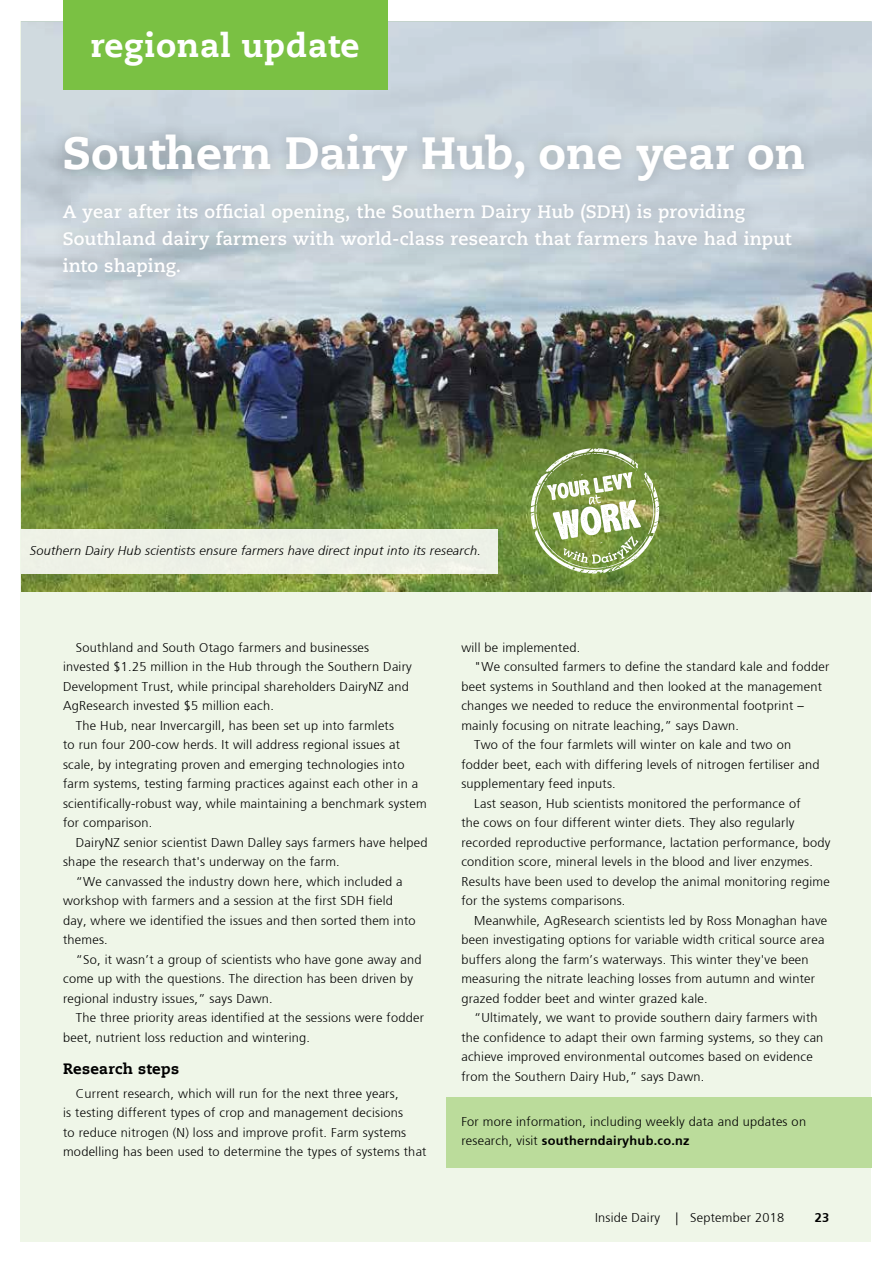
<style>
.page{position:relative;width:893px;height:1263px;background:#fff}
.page>*{position:absolute;margin:0;border:0;box-sizing:border-box;transform-origin:0 0}
.t1{font:800 45px "Caecilia LT Std";color:#fff}
.t2{font:800 33px "Caecilia LT Std";letter-spacing:.02em;color:#fff}
.t3{font:700 18px/27px "Caecilia LT Std";letter-spacing:.01em;color:#fff}
.t4{font:800 15px "Caecilia LT Std";letter-spacing:.02em;color:#000}
.t5{font:300 12.75px/19.5px "Frutiger";letter-spacing:.02em;color:#000}
.t6{font:italic 300 12.75px "Frutiger";letter-spacing:.02em;color:#000}
.t7{font:700 12.75px "Frutiger";color:#000}
.s1{font-weight:700}
</style>
<div class="page">
<div style="left:21px;top:21px;width:850px;height:1221px;background:#eff6e8"></div>
<img style="left:21px;top:334px;width:851px;height:258px">
<svg style="left:21px;top:21px;width:851px;height:313px;background:#bcc6cc"></svg>
<div style="left:50px;top:121px;width:767px;height:168px;background:#000;opacity:.22"></div>
<div style="left:446px;top:1097px;width:426px;height:70px;background:#bbdc9b"></div>
<div style="left:21px;top:529px;width:476px;height:44px;background:#edf1e7"></div>
<div style="left:63px;top:0;width:324px;height:89px;background:#7ac143"></div>
<svg style="left:531px;top:448px;width:128px;height:126px;background:#97ac6d"></svg>
<h2 class="t2" style="left:91px;top:25px;width:270px">regional update</h2>
<h1 class="t1" style="left:63px;top:126px;width:744px">Southern Dairy Hub, one year on</h1>
<h3 class="t3" style="left:63px;top:198px;width:730px">A year after its official opening, the Southern Dairy Hub (SDH) is providing<br>Southland dairy farmers with world-class research that farmers have had input into shaping.</h3>
<p class="t6" style="left:30px;top:543px;width:453px">Southern Dairy Hub scientists ensure farmers have direct input into its research.</p>
<p class="t5" style="left:63px;top:638px;width:350px;text-indent:13px">Southland and South Otago farmers and businesses invested $1.25 million in the Hub through the Southern Dairy Development Trust, while principal shareholders DairyNZ and AgResearch invested $5 million each.</p>
<p class="t5" style="left:63px;top:716px;width:365px;text-indent:13px">The Hub, near Invercargill, has been set up into farmlets<br>to run four 200-cow herds. It will address regional issues at scale, by integrating proven and emerging technologies into farm systems, testing farming practices against each other in a scientifically-robust way, while maintaining a benchmark system for comparison.</p>
<p class="t5" style="left:76px;top:833px;width:353px">DairyNZ senior scientist Dawn Dalley says farmers have helped</p>
<p class="t5" style="left:63px;top:852px;width:278px">shape the research that's underway on the farm.</p>
<p class="t5" style="left:76px;top:872px;width:328px">“We canvassed the industry down here, which included a</p>
<p class="t5" style="left:63px;top:891px;width:331px">workshop with farmers and a session at the first SDH field</p>
<p class="t5" style="left:63px;top:910px;width:354px">day, where we identified the issues and then sorted them into</p>
<p class="t5" style="left:63px;top:930px;width:46px">themes.</p>
<p class="t5" style="left:76px;top:949px;width:347px">“So, it wasn’t a group of scientists who have gone away and</p>
<p class="t5" style="left:63px;top:969px;width:352px">come up with the questions. The direction has been driven by</p>
<p class="t5" style="left:63px;top:988px;width:211px">regional industry issues,” says Dawn.</p>
<p class="t5" style="left:76px;top:1008px;width:350px">The three priority areas identified at the sessions were fodder</p>
<p class="t5" style="left:63px;top:1027px;width:248px">beet, nutrient loss reduction and wintering.</p>
<p class="t4" style="left:63px;top:1059px;width:118px">Research steps</p>
<p class="t5" style="left:63px;top:1084px;width:365px;text-indent:13px">Current research, which will run for the next three years,<br>is testing different types of crop and management decisions<br>to reduce nitrogen (N) loss and improve profit. Farm systems modelling has been used to determine the types of systems that</p>
<p class="t5" style="left:461px;top:638px;width:120px">will be implemented.</p>
<p class="t5" style="left:474px;top:657px;width:357px">"We consulted farmers to define the standard kale and fodder</p>
<p class="t5" style="left:461px;top:677px;width:362px">beet systems in Southland and then looked at the management</p>
<p class="t5" style="left:461px;top:696px;width:344px">changes we needed to reduce the environmental footprint –</p>
<p class="t5" style="left:461px;top:716px;width:279px">mainly focusing on nitrate leaching,” says Dawn.</p>
<p class="t5" style="left:474px;top:735px;width:318px">Two of the four farmlets will winter on kale and two on</p>
<p class="t5" style="left:461px;top:755px;width:360px">fodder beet, each with differing levels of nitrogen fertiliser and</p>
<p class="t5" style="left:461px;top:774px;width:156px">supplementary feed inputs.</p>
<p class="t5" style="left:474px;top:794px;width:328px">Last season, Hub scientists monitored the performance of</p>
<p class="t5" style="left:461px;top:813px;width:335px">the cows on four different winter diets. They also regularly</p>
<p class="t5" style="left:461px;top:833px;width:371px">recorded reproductive performance, lactation performance, body</p>
<p class="t5" style="left:461px;top:852px;width:353px">condition score, mineral levels in the blood and liver enzymes.</p>
<p class="t5" style="left:461px;top:872px;width:370px">Results have been used to develop the animal monitoring regime</p>
<p class="t5" style="left:461px;top:891px;width:166px">for the systems comparisons.</p>
<p class="t5" style="left:474px;top:910px;width:355px">Meanwhile, AgResearch scientists led by Ross Monaghan have</p>
<p class="t5" style="left:461px;top:930px;width:364px">been investigating options for variable width critical source area</p>
<p class="t5" style="left:461px;top:949px;width:349px">buffers along the farm’s waterways. This winter they've been</p>
<p class="t5" style="left:461px;top:969px;width:355px">measuring the nitrate leaching losses from autumn and winter</p>
<p class="t5" style="left:461px;top:988px;width:248px">grazed fodder beet and winter grazed kale.</p>
<p class="t5" style="left:474px;top:1008px;width:345px">“Ultimately, we want to provide southern dairy farmers with</p>
<p class="t5" style="left:461px;top:1027px;width:363px">the confidence to adapt their own farming systems, so they can</p>
<p class="t5" style="left:461px;top:1047px;width:353px">achieve improved environmental outcomes based on evidence</p>
<p class="t5" style="left:461px;top:1066px;width:245px">from the Southern Dairy Hub,” says Dawn.</p>
<p class="t5" style="left:461px;top:1112px;width:346px">For more information, including weekly data and updates on research, visit <span class="s1">southerndairyhub.co.nz</span></p>
<p class="t5" style="left:595px;top:1208px;width:191px">Inside Dairy | September 2018</p>
<p class="t7" style="left:815px;top:1210px;width:16px">23</p>
</div>
